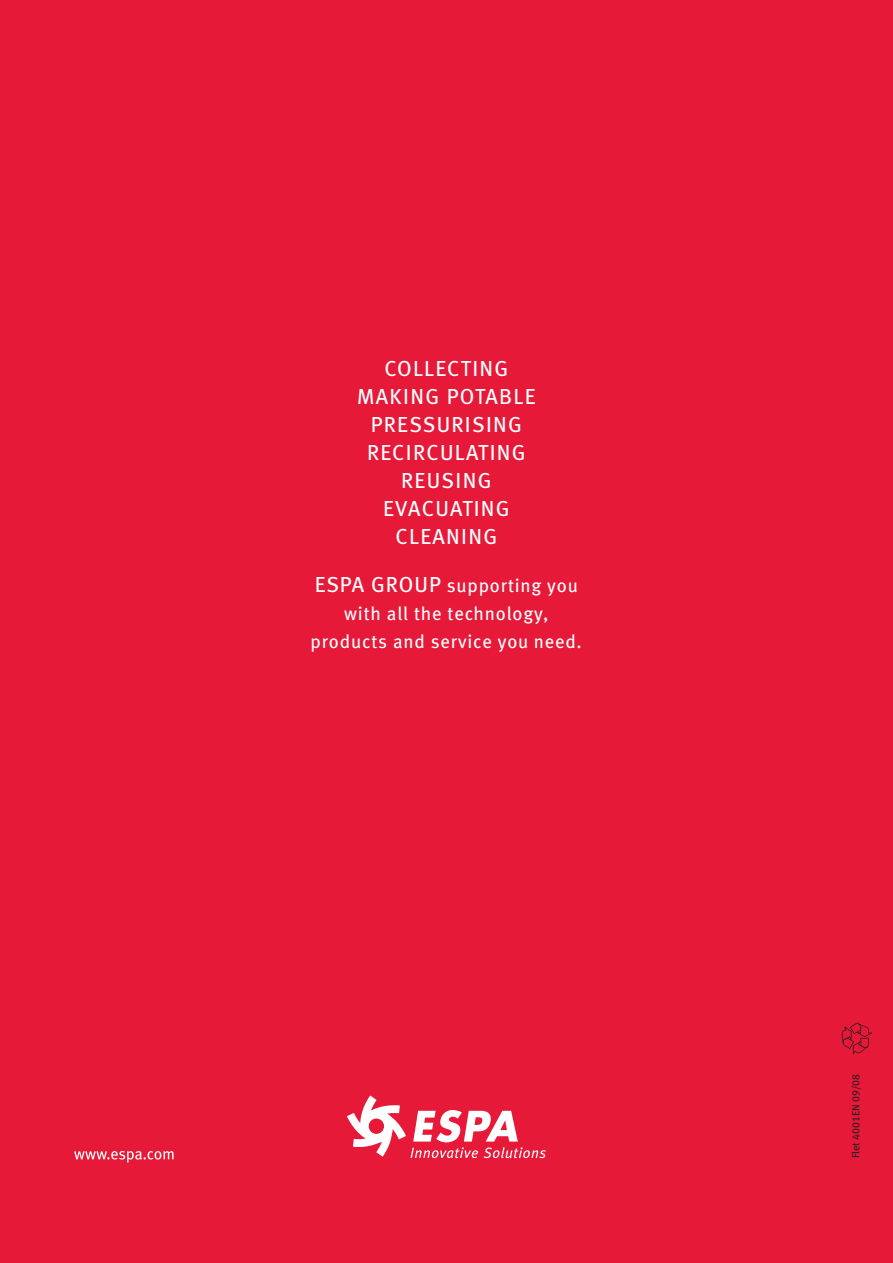
<style>
.page{position:relative;width:893px;height:1263px;background:#e71939}
.page>*{position:absolute;margin:0;border:0;box-sizing:border-box;transform-origin:0 0}
.t1{font:21.75px/28px "Meta Book LF";letter-spacing:.06em;color:#fff;text-align:center}
.t2{font:18.75px/28px "Meta Book LF";letter-spacing:.045em;color:#fff;text-align:center}
.t3{font:10.5px "Meta Book LF";color:#231f20}
.s1{font-size:21.75px}
</style>
<div class="page">
<svg style="left:842px;top:1023px;width:30px;height:31px"></svg>
<svg style="left:74px;top:1151px;width:100px;height:12px"></svg>
<svg style="left:347px;top:1096px;width:199px;height:62px"></svg>
<p class="t1" style="left:357px;top:356px;width:180px">COLLECTING<br>MAKING POTABLE<br>PRESSURISING<br>RECIRCULATING<br>REUSING<br>EVACUATING<br>CLEANING</p>
<p class="t2" style="left:311px;top:572px;width:273px"><span class="s1">ESPA GROUP</span> supporting you with all the technology, products and service you need.</p>
<p class="t3" style="left:851px;top:1158px;width:86px;rotate:-90deg">Flet 4001EN 09/08</p>
</div>
